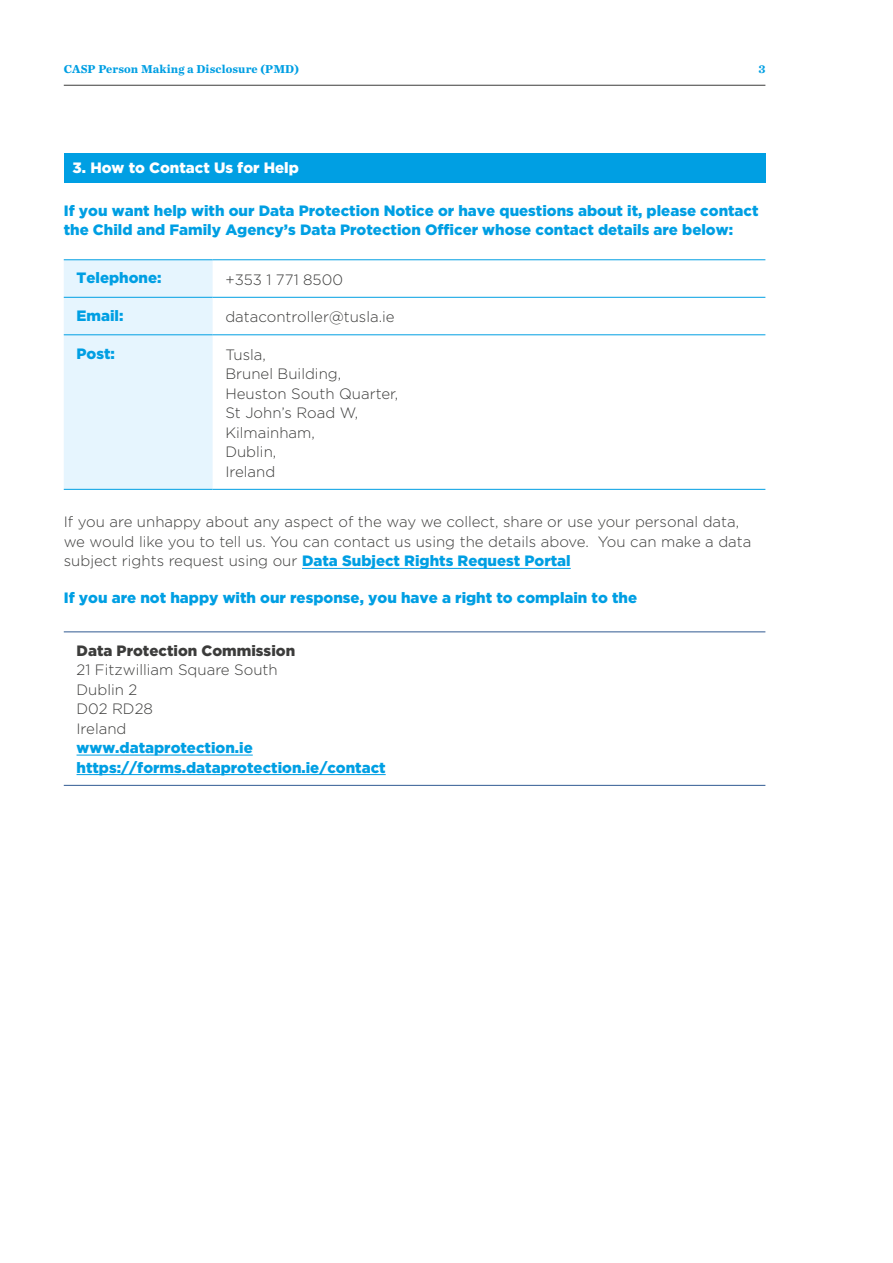
<style>
.page{position:relative;width:893px;height:1263px;background:#fff}
.page>*{position:absolute;margin:0;border:0;box-sizing:border-box;transform-origin:0 0}
.t1{font:300 15px/19.5px "Gotham";color:#3c3c3b}
.t2{font:900 15px/19.5px "Gotham";color:#009fe3}
.t3{font:900 15px "Gotham";color:#3c3c3b}
.t4{font:900 15px "Gotham";color:#fff}
.t5{font:700 12px "Chronicle Text G2";letter-spacing:.01em;color:#009fe3}
.s1{font-weight:900;color:#009fe3}
</style>
<div class="page">
<hr style="left:64px;top:85px;width:701px;height:1px;background:#3c3c3b">
<div style="left:64px;top:153px;width:701px;height:30px;background:#009fe3"></div>
<div style="left:64px;top:260px;width:149px;height:229px;background:#e6f5fe"></div>
<hr style="left:64px;top:259px;width:149px;height:1px;background:#009fe3">
<hr style="left:213px;top:259px;width:552px;height:1px;background:#009fe3">
<hr style="left:64px;top:297px;width:149px;height:1px;background:#009fe3">
<hr style="left:213px;top:297px;width:552px;height:1px;background:#009fe3">
<hr style="left:64px;top:334px;width:149px;height:1px;background:#009fe3">
<hr style="left:213px;top:334px;width:552px;height:1px;background:#009fe3">
<hr style="left:64px;top:489px;width:149px;height:1px;background:#009fe3">
<hr style="left:213px;top:489px;width:552px;height:1px;background:#009fe3">
<hr style="left:302px;top:568px;width:269px;height:1px;background:#009fe3">
<hr style="left:64px;top:631px;width:701px;height:1px;background:#305a92">
<hr style="left:64px;top:785px;width:701px;height:1px;background:#305a92">
<hr style="left:77px;top:755px;width:176px;height:1px;background:#009fe3">
<hr style="left:77px;top:774px;width:309px;height:1px;background:#009fe3">
<p class="t5" style="left:64px;top:60px;width:237px">CASP Person Making a Disclosure (PMD)</p>
<p class="t5" style="left:758px;top:60px;width:9px">3</p>
<p class="t4" style="left:73px;top:159px;width:228px">3. How to Contact Us for Help</p>
<p class="t2" style="left:64px;top:200px;width:696px">If you want help with our Data Protection Notice or have questions about it, please contact the Child and Family Agency’s Data Protection Officer whose contact details are below:</p>
<p class="t2" style="left:77px;top:268px;width:87px">Telephone:</p>
<p class="t1" style="left:225px;top:269px;width:119px">+353 1 771 8500</p>
<p class="t2" style="left:77px;top:306px;width:48px">Email:</p>
<p class="t1" style="left:225px;top:307px;width:171px">datacontroller@tusla.ie</p>
<p class="t2" style="left:77px;top:343px;width:40px">Post:</p>
<p class="t1" style="left:225px;top:344px;width:175px">Tusla,<br>Brunel Building,<br>Heuston South Quarter,<br>St John’s Road W,<br>Kilmainham,<br>Dublin,<br>Ireland</p>
<p class="t1" style="left:64px;top:512px;width:689px">If you are unhappy about any aspect of the way we collect, share or use your personal data, we would like you to tell us. You can contact us using the details above. You can make a data subject rights request using our <span class="s1">Data Subject Rights Request Portal</span></p>
<p class="t2" style="left:64px;top:587px;width:575px">If you are not happy with our response, you have a right to complain to the</p>
<p class="t3" style="left:77px;top:642px;width:220px">Data Protection Commission</p>
<p class="t1" style="left:77px;top:660px;width:203px">21 Fitzwilliam Square South<br>Dublin 2<br>D02 RD28<br>Ireland</p>
<p class="t2" style="left:77px;top:738px;width:311px">www.dataprotection.ie https://forms.dataprotection.ie/contact</p>
</div>
